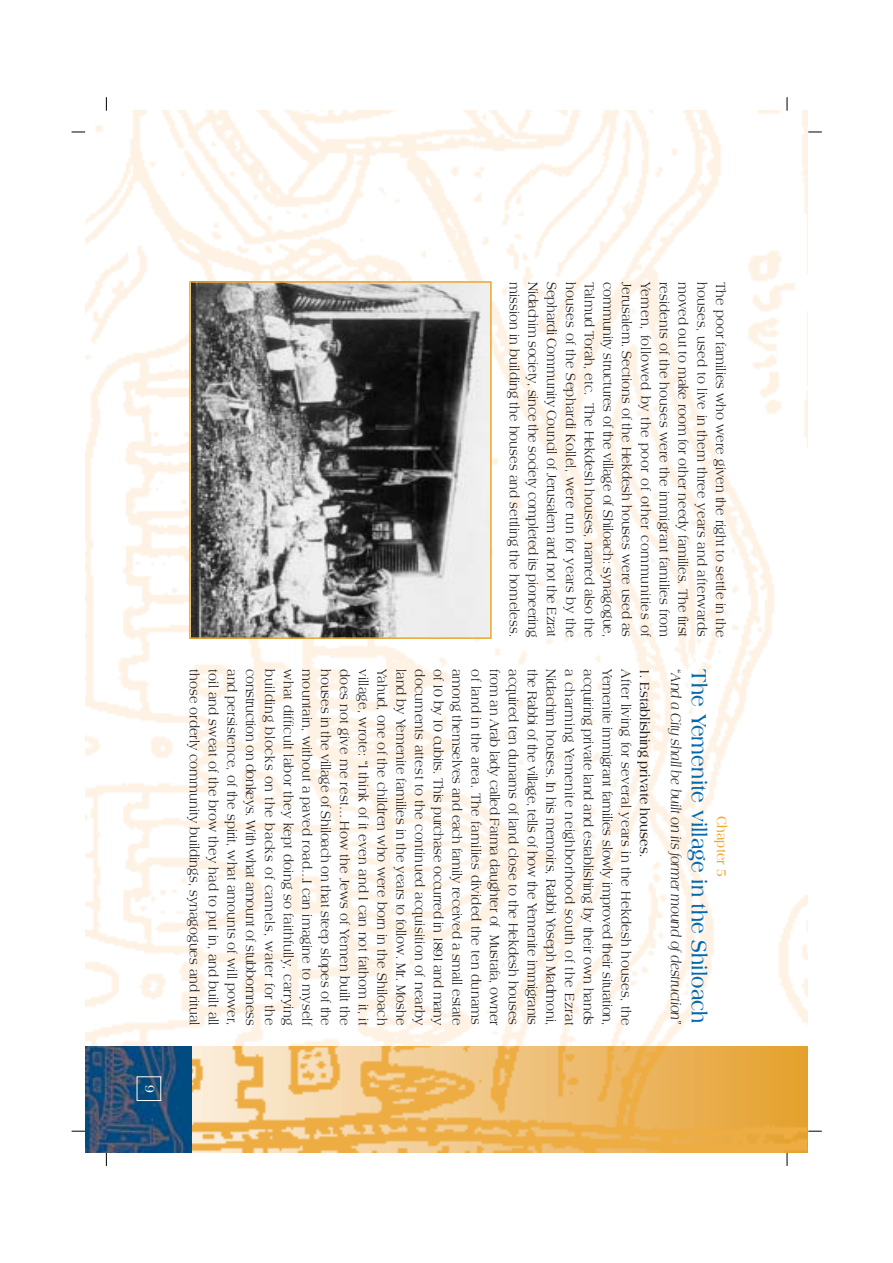
<style>
.page{position:relative;width:893px;height:1263px;background:#fff}
.page>*{position:absolute;margin:0;border:0;box-sizing:border-box;transform-origin:0 0}
.t1{font:700 22.35px "Amphion";color:#0068af;scale:.85 1}
.t2{font:italic 15px "Amphion";letter-spacing:-.01em;color:#231f1f;scale:.8 1}
.t3{font:14.25px "Amphion";color:#231f1f;scale:.85 1}
.t4{font:14.25px "Amphion";letter-spacing:-.02em;color:#231f1f;scale:.85 1}
.t5{font:14.25px "Amphion";letter-spacing:.02em;color:#231f1f;scale:.85 1}
.t6{font:14.25px "Amphion";letter-spacing:-.025em;color:#231f1f;scale:.85 1}
.t7{font:14.25px "Amphion";letter-spacing:.04em;color:#231f1f;scale:.85 1}
.t8{font:14.25px "Amphion";letter-spacing:-.03em;color:#231f1f;scale:.85 1}
.t9{font:14.25px "Amphion";letter-spacing:.05em;color:#231f1f;scale:.85 1}
.t10{font:700 14.25px "Amphion";color:#231f1f;scale:.85 1}
.t11{font:700 14.25px "Amphion";color:#eda72d;scale:.85 1}
.t12{font:700 14.25px "Amphion";color:#fff;scale:.85 1}
</style>
<div class="page">
<svg style="left:106px;top:97px;width:1px;height:14px"></svg>
<svg style="left:72px;top:132px;width:13px;height:1px"></svg>
<svg style="left:786px;top:97px;width:1px;height:14px"></svg>
<svg style="left:808px;top:132px;width:13px;height:1px"></svg>
<svg style="left:786px;top:1152px;width:1px;height:14px"></svg>
<svg style="left:808px;top:1131px;width:13px;height:1px"></svg>
<svg style="left:106px;top:1152px;width:1px;height:14px"></svg>
<svg style="left:72px;top:1131px;width:13px;height:1px"></svg>
<img style="left:85px;top:111px;width:722px;height:935px">
<hr style="left:804px;top:1046px;width:3px;height:106px;background:#e4a02c">
<img style="left:191px;top:1046px;width:615px;height:106px">
<img style="left:85px;top:1046px;width:106px;height:106px">
<img style="left:192px;top:284px;width:296px;height:352px">
<div style="left:189px;top:281px;width:302px;height:358px;border:2px solid #eda72d"></div>
<div style="left:137px;top:1076px;width:24px;height:25px;border:1px solid #fff"></div>
<p class="t12" style="left:155px;top:1085px;width:11px;rotate:90deg">9</p>
<p class="t7" style="left:651px;top:282px;width:419px;rotate:90deg">Yemen, followed by the poor of other communities of</p>
<p class="t3" style="left:670px;top:282px;width:419px;rotate:90deg">residents of the houses were the immigrant families from</p>
<p class="t3" style="left:688px;top:282px;width:419px;rotate:90deg">moved out to make room for other needy families. The first</p>
<p class="t3" style="left:707px;top:282px;width:419px;rotate:90deg">houses, used to live in them three years and afterwards</p>
<p class="t3" style="left:726px;top:282px;width:419px;rotate:90deg">The poor families who were given the right to settle in the</p>
<p class="t3" style="left:520px;top:282px;width:420px;rotate:90deg">mission in building the houses and settling the homeless.</p>
<p class="t6" style="left:538px;top:282px;width:419px;rotate:90deg">Nidachim society, since the society completed its pioneering</p>
<p class="t4" style="left:557px;top:282px;width:419px;rotate:90deg">Sephardi Community Council of Jerusalem and not the Ezrat</p>
<p class="t3" style="left:576px;top:282px;width:419px;rotate:90deg">houses of the Sephardi Kollel, were run for years by the</p>
<p class="t3" style="left:595px;top:282px;width:419px;rotate:90deg">Talmud Torah, etc. The Hekdesh houses, named also the</p>
<p class="t3" style="left:613px;top:282px;width:419px;rotate:90deg">community structures of the village of Shiloach: synagogue,</p>
<p class="t3" style="left:632px;top:282px;width:419px;rotate:90deg">Jerusalem. Sections of the Hekdesh houses were used as</p>
<p class="t3" style="left:200px;top:669px;width:420px;rotate:90deg">those orderly community buildings, synagogues and ritual</p>
<p class="t3" style="left:219px;top:669px;width:420px;rotate:90deg">toil and sweat of the brow they had to put in, and built all</p>
<p class="t3" style="left:238px;top:669px;width:420px;rotate:90deg">and persistence, of the spirit, what amounts of will power,</p>
<p class="t8" style="left:256px;top:669px;width:420px;rotate:90deg">construction on donkeys. With what amount of stubbornness</p>
<p class="t9" style="left:275px;top:669px;width:420px;rotate:90deg">building blocks on the backs of camels, water for the</p>
<p class="t5" style="left:294px;top:669px;width:420px;rotate:90deg">what difficult labor they kept doing so faithfully, carrying</p>
<p class="t3" style="left:313px;top:669px;width:420px;rotate:90deg">mountain, without a paved road…I can imagine to myself</p>
<p class="t3" style="left:331px;top:669px;width:420px;rotate:90deg">houses in the village of Shiloach on that steep slopes of the</p>
<p class="t3" style="left:350px;top:669px;width:420px;rotate:90deg">does not give me rest… How the Jews of Yemen built the</p>
<p class="t3" style="left:369px;top:669px;width:420px;rotate:90deg">village, wrote: “I think of it even and I can not fathom it, it</p>
<p class="t3" style="left:388px;top:669px;width:420px;rotate:90deg">Yahud, one of the children who were born in the Shiloach</p>
<p class="t3" style="left:406px;top:669px;width:420px;rotate:90deg">land by Yemenite families in the years to follow. Mr. Moshe</p>
<p class="t5" style="left:425px;top:669px;width:420px;rotate:90deg">documents attest to the continued acquisition of nearby</p>
<p class="t4" style="left:444px;top:669px;width:420px;rotate:90deg">of 10 by 10 cubits. This purchase occurred in 1891 and many</p>
<p class="t3" style="left:463px;top:669px;width:420px;rotate:90deg">among themselves and each family received a small estate</p>
<p class="t5" style="left:481px;top:669px;width:420px;rotate:90deg">of land in the area. The families divided the ten dunams</p>
<p class="t4" style="left:500px;top:669px;width:420px;rotate:90deg">from an Arab lady called Fatma daughter of Mustafa, owner</p>
<p class="t3" style="left:519px;top:669px;width:420px;rotate:90deg">acquired ten dunams of land close to the Hekdesh houses</p>
<p class="t6" style="left:538px;top:669px;width:420px;rotate:90deg">the Rabbi of the village, tells of how the Yemenite immigrants</p>
<p class="t3" style="left:556px;top:669px;width:420px;rotate:90deg">Nidachim houses. In his memoirs, Rabbi Yoseph Madmoni,</p>
<p class="t7" style="left:575px;top:669px;width:420px;rotate:90deg">a charming Yemenite neighborhood south of the Ezrat</p>
<p class="t3" style="left:594px;top:669px;width:420px;rotate:90deg">acquiring private land and establishing by their own hands</p>
<p class="t4" style="left:613px;top:669px;width:420px;rotate:90deg">Yemenite immigrant families slowly improved their situation,</p>
<p class="t5" style="left:631px;top:669px;width:420px;rotate:90deg">After living for several years in the Hekdesh houses, the</p>
<p class="t10" style="left:650px;top:669px;width:222px;rotate:90deg">1. Establishing private houses.</p>
<p class="t2" style="left:681px;top:669px;width:445px;rotate:90deg">“And a City shall be built on its former mound of destruction”</p>
<h1 class="t1" style="left:707px;top:669px;width:418px;rotate:90deg">The Yemenite village in the Shiloach</h1>
<p class="t11" style="left:727px;top:816px;width:73px;rotate:90deg">Chapter 5</p>
</div>
